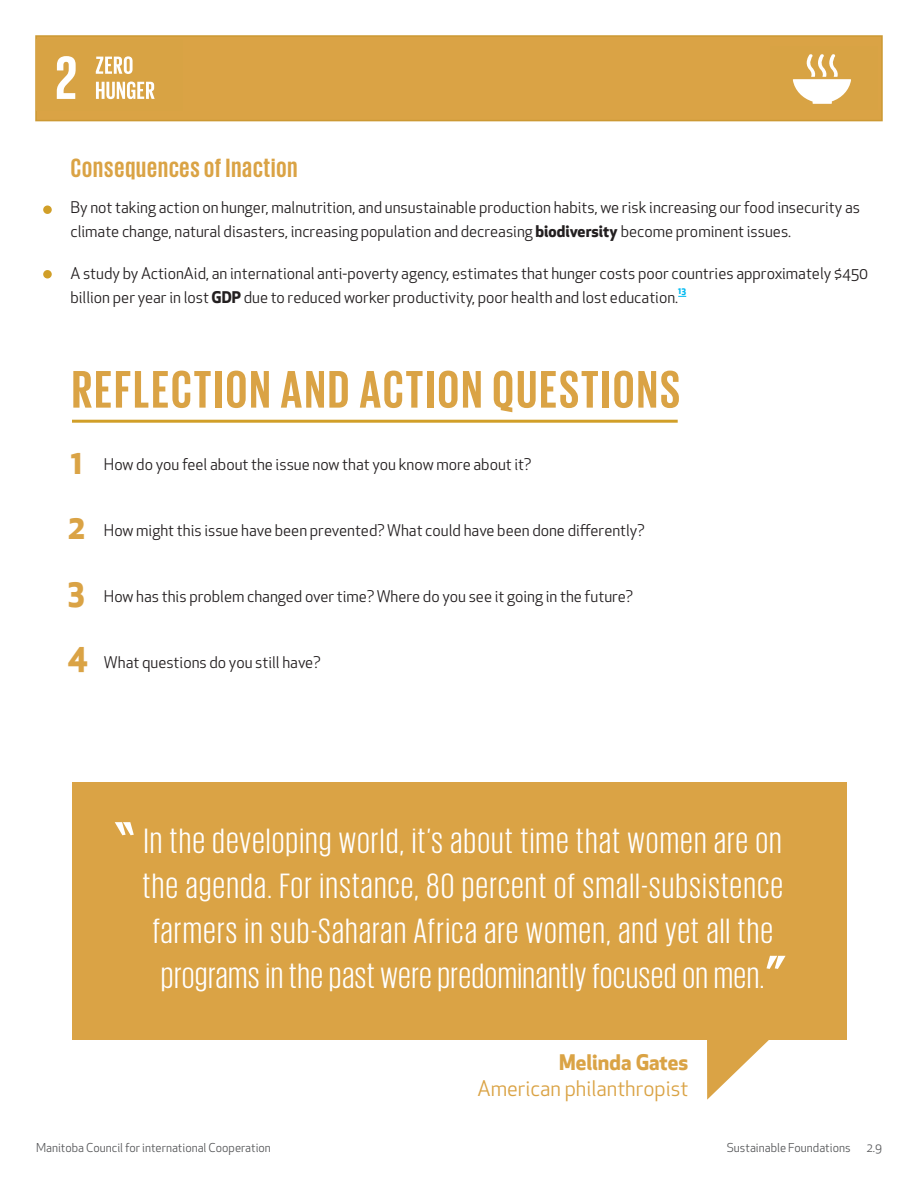
<style>
.page{position:relative;width:918px;height:1188px;background:#fff}
.page>*{position:absolute;margin:0;border:0;box-sizing:border-box;transform-origin:0 0}
.t1{font:700 54px "Giorgio Sans";letter-spacing:.05em;color:#daa345}
.t2{font:36px/45px "Giorgio Sans";letter-spacing:.05em;color:#fff;text-align:center}
.t3{font:700 33px "Apex New";color:#daa345}
.t4{font:700 27px "Giorgio Sans";letter-spacing:.04em;color:#daa345}
.t5{font:21px/25.5px "Apex New";color:#daa345;text-align:right}
.t6{font:15.75px/24px "Apex New";color:#231f20}
.t7{font:12px "Apex New";color:#57585a}
.t8{font:700 9px "Apex New";color:#00baf1}
.s1{font-weight:700}
</style>
<div class="page">
<div style="left:72px;top:781px;width:774px;height:259px;background:#daa345"></div>
<svg style="left:707px;top:955px;width:79px;height:145px"></svg>
<div style="left:35px;top:35px;width:848px;height:86px;background:#daa345;border:2px solid #c93"></div>
<div style="left:43px;top:206px;width:9px;height:8px;background:#d19f28;border-radius:50%"></div>
<div style="left:43px;top:270px;width:9px;height:8px;background:#d19f28;border-radius:50%"></div>
<hr style="left:72px;top:420px;width:606px;height:3px;background:#d19f28">
<svg style="left:115px;top:822px;width:19px;height:13px"></svg>
<svg style="left:766px;top:956px;width:20px;height:13px"></svg>
<svg style="left:793px;top:54px;width:58px;height:50px"></svg>
<div style="left:36px;top:39px;width:146px;height:71px;background:#d8a344"></div>
<svg style="left:57px;top:56px;width:19px;height:43px"></svg>
<svg style="left:96px;top:56px;width:37px;height:18px"></svg>
<svg style="left:96px;top:82px;width:59px;height:17px"></svg>
<div style="left:16px;top:704px;width:871px;height:78px;background:#fff"></div>
<p class="t4" style="left:71px;top:154px;width:228px">Consequences of Inaction</p>
<p class="t6" style="left:70px;top:195px;width:791px">By not taking action on hunger, malnutrition, and unsustainable production habits, we risk increasing our food insecurity as climate change, natural disasters, increasing population and decreasing <span class="s1">biodiversity</span> become prominent issues.</p>
<p class="t6" style="left:70px;top:261px;width:799px">A study by ActionAid, an international anti-poverty agency, estimates that hunger costs poor countries approximately $450 billion per year in lost <span class="s1">GDP</span> due to reduced worker productivity, poor health and lost education.</p>
<p class="t8" style="left:678px;top:284px;width:10px">13</p>
<p class="t1" style="left:72px;top:362px;width:609px">REFLECTION AND ACTION QUESTIONS</p>
<p class="t3" style="left:71px;top:438px;width:13px">1</p>
<p class="t6" style="left:104px;top:452px;width:429px">How do you feel about the issue now that you know more about it?</p>
<p class="t3" style="left:67px;top:503px;width:20px">2</p>
<p class="t3" style="left:67px;top:567px;width:19px">3</p>
<p class="t3" style="left:67px;top:632px;width:22px">4</p>
<p class="t6" style="left:104px;top:518px;width:542px">How might this issue have been prevented? What could have been done differently?</p>
<p class="t6" style="left:104px;top:584px;width:531px">How has this problem changed over time? Where do you see it going in the future?</p>
<p class="t6" style="left:104px;top:650px;width:218px">What questions do you still have?</p>
<p class="t2" style="left:143px;top:818px;width:641px">In the developing world, it’s about time that women are on the agenda. For instance, 80 percent of small-subsistence farmers in sub-Saharan Africa are women, and yet all the programs in the past were predominantly focused on men.</p>
<p class="t5" style="left:477px;top:1050px;width:212px"><span class="s1">Melinda Gates<br></span>American philanthropist</p>
<p class="t7" style="left:36px;top:1140px;width:236px">Manitoba Council for international Cooperation</p>
<p class="t7" style="left:727px;top:1140px;width:125px">Sustainable Foundations</p>
<p class="t7" style="left:867px;top:1140px;width:17px">2.9</p>
</div>
